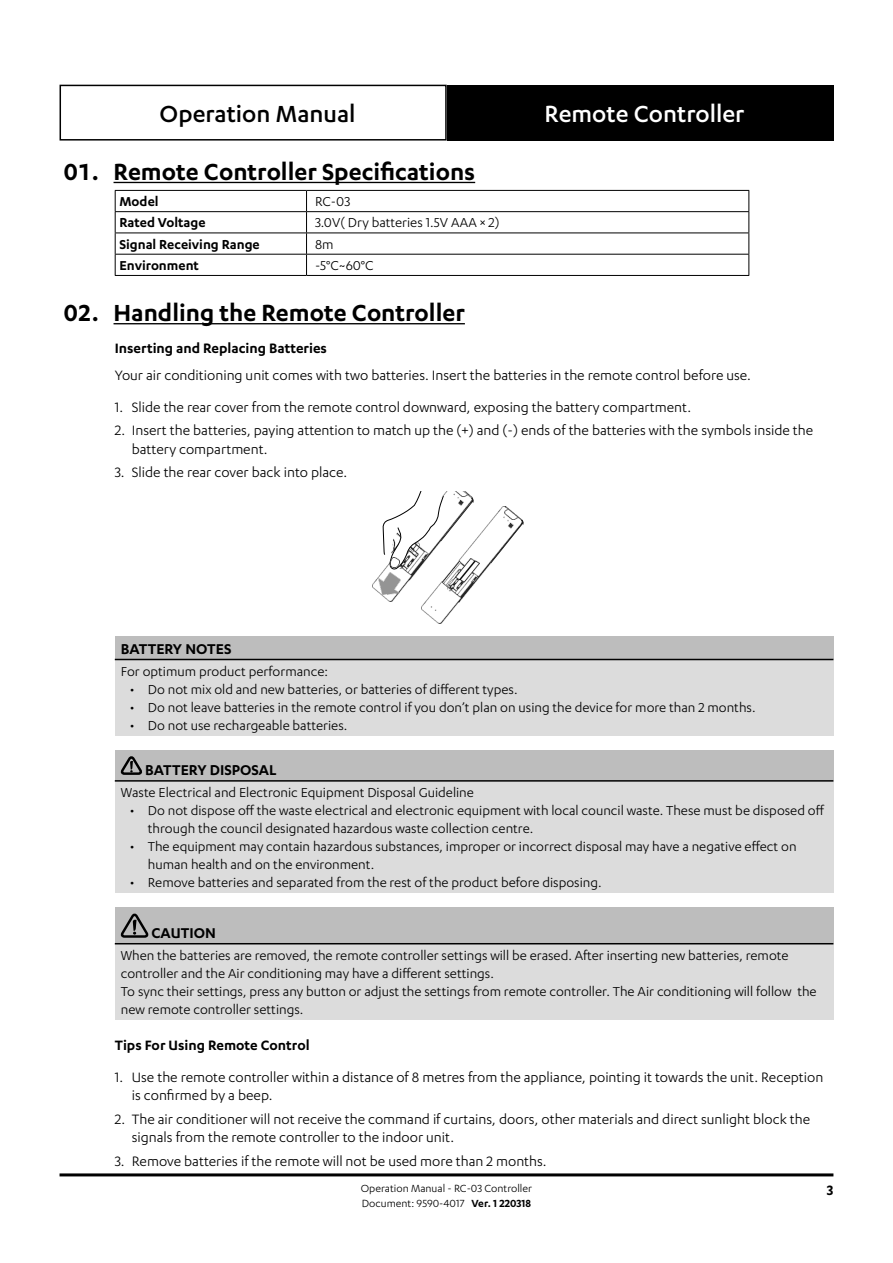
<style>
.page{position:relative;width:893px;height:1263px;background:#fff}
.page>*{position:absolute;margin:0;border:0;box-sizing:border-box;transform-origin:0 0}
.t1{font:600 27px "Karbon";color:#000}
.t2{font:500 27px "Karbon";color:#fff}
.t3{font:500 27px "Karbon";color:#000}
.NOTES_Title{font:600 16.5px "Karbon";color:#000}
.Paragraph_01__Sec{font:15.75px/18.9px "Karbon";color:#000}
.Paragraph_01__Sec__B{font:600 15.75px "Karbon";color:#000}
.NOTES_Content{font:15px/18px "Karbon";color:#000}
.TABLE_Items_SemiBold{font:600 15px "Karbon";color:#000}
.TABLE_Content_Regula{font:15px "Karbon";color:#000}
.t4{font:12px/14.4px "Karbon";color:#000}
.s1{font-weight:600}
</style>
<div class="page">
<hr style="left:60px;top:1173px;width:773px;height:3px;background:#000">
<div style="left:60px;top:85px;width:387px;height:56px;border:2px solid #000"></div>
<div style="left:447px;top:85px;width:386px;height:56px;background:#000"></div>
<hr style="left:114px;top:182px;width:361px;height:1px;background:#000">
<hr style="left:114px;top:323px;width:351px;height:1px;background:#000">
<hr style="left:115px;top:190px;width:192px;height:1px;background:#000">
<hr style="left:307px;top:190px;width:442px;height:1px;background:#000">
<hr style="left:115px;top:211px;width:192px;height:1px;background:#000">
<hr style="left:307px;top:211px;width:442px;height:1px;background:#000">
<hr style="left:115px;top:233px;width:192px;height:1px;background:#000">
<hr style="left:307px;top:233px;width:442px;height:1px;background:#000">
<hr style="left:115px;top:254px;width:192px;height:1px;background:#000">
<svg style="left:115px;top:191px;width:1px;height:84px"></svg>
<hr style="left:307px;top:254px;width:442px;height:1px;background:#000">
<svg style="left:306px;top:191px;width:1px;height:84px"></svg>
<svg style="left:748px;top:191px;width:1px;height:84px"></svg>
<hr style="left:115px;top:275px;width:192px;height:1px;background:#000">
<hr style="left:307px;top:275px;width:442px;height:1px;background:#000">
<img style="left:372px;top:570px;width:46px;height:32px">
<svg style="left:382px;top:491px;width:91px;height:79px"></svg>
<img style="left:379px;top:573px;width:22px;height:21px">
<img style="left:422px;top:506px;width:84px;height:118px">
<img style="left:506px;top:507px;width:16px;height:12px">
<svg style="left:490px;top:519px;width:33px;height:45px"></svg>
<img style="left:456px;top:558px;width:24px;height:25px">
<div style="left:115px;top:636px;width:718px;height:23px;background:#bdbdbd"></div>
<div style="left:115px;top:659px;width:718px;height:77px;background:#dcdcdc"></div>
<hr style="left:115px;top:659px;width:718px;height:1px;background:#000">
<div style="left:115px;top:750px;width:718px;height:31px;background:#bdbdbd"></div>
<div style="left:115px;top:781px;width:718px;height:112px;background:#dcdcdc"></div>
<hr style="left:115px;top:780px;width:718px;height:2px;background:#000">
<svg style="left:120px;top:756px;width:22px;height:19px"></svg>
<div style="left:115px;top:907px;width:718px;height:37px;background:#bdbdbd"></div>
<div style="left:115px;top:944px;width:718px;height:76px;background:#dcdcdc"></div>
<hr style="left:115px;top:943px;width:718px;height:1px;background:#000">
<svg style="left:120px;top:913px;width:29px;height:25px"></svg>
<h1 class="t3" style="left:160px;top:98px;width:197px">Operation Manual</h1>
<h1 class="t2" style="left:545px;top:99px;width:201px">Remote Controller</h1>
<p class="t1" style="left:64px;top:156px;width:413px">01. Remote Controller Specifications</p>
<p class="TABLE_Items_SemiBold" style="left:119px;top:193px;width:41px">Model</p>
<p class="TABLE_Content_Regula" style="left:315px;top:193px;width:37px">RC-03</p>
<p class="TABLE_Items_SemiBold" style="left:119px;top:214px;width:88px">Rated Voltage</p>
<p class="TABLE_Content_Regula" style="left:315px;top:215px;width:186px">3.0V( Dry batteries 1.5V AAA × 2)</p>
<p class="TABLE_Items_SemiBold" style="left:119px;top:236px;width:142px">Signal Receiving Range</p>
<p class="TABLE_Content_Regula" style="left:315px;top:236px;width:20px">8m</p>
<p class="TABLE_Items_SemiBold" style="left:119px;top:257px;width:81px">Environment</p>
<p class="TABLE_Content_Regula" style="left:315px;top:257px;width:60px">-5°C~60°C</p>
<p class="t1" style="left:64px;top:298px;width:403px">02. Handling the Remote Controller</p>
<p class="Paragraph_01__Sec__B" style="left:115px;top:339px;width:214px">Inserting and Replacing Batteries</p>
<p class="Paragraph_01__Sec" style="left:115px;top:365px;width:638px">Your air conditioning unit comes with two batteries. Insert the batteries in the remote control before use.</p>
<p class="Paragraph_01__Sec" style="left:115px;top:397px;width:578px">1. Slide the rear cover from the remote control downward, exposing the battery compartment.</p>
<p class="Paragraph_01__Sec" style="left:132px;top:420px;width:683px;text-indent:-17px">2. Insert the batteries, paying attention to match up the (+) and (-) ends of the batteries with the symbols inside the battery compartment.</p>
<p class="Paragraph_01__Sec" style="left:115px;top:462px;width:234px">3. Slide the rear cover back into place.</p>
<p class="NOTES_Title" style="left:121px;top:639px;width:112px">BATTERY NOTES</p>
<p class="NOTES_Content" style="left:121px;top:662px;width:209px">For optimum product performance:</p>
<p class="NOTES_Content" style="left:130px;top:680px;width:389px">• Do not mix old and new batteries, or batteries of different types.</p>
<p class="NOTES_Content" style="left:130px;top:698px;width:627px">• Do not leave batteries in the remote control if you don’t plan on using the device for more than 2 months.</p>
<p class="NOTES_Content" style="left:130px;top:716px;width:219px">• Do not use rechargeable batteries.</p>
<p class="NOTES_Title" style="left:145px;top:760px;width:133px">BATTERY DISPOSAL</p>
<p class="NOTES_Content" style="left:121px;top:783px;width:355px">Waste Electrical and Electronic Equipment Disposal Guideline</p>
<p class="NOTES_Content" style="left:148px;top:801px;width:678px;text-indent:-18px">• Do not dispose off the waste electrical and electronic equipment with local council waste. These must be disposed off through the council designated hazardous waste collection centre.</p>
<p class="NOTES_Content" style="left:148px;top:837px;width:650px;text-indent:-18px">• The equipment may contain hazardous substances, improper or incorrect disposal may have a negative effect on human health and on the environment.</p>
<p class="NOTES_Content" style="left:130px;top:873px;width:473px">• Remove batteries and separated from the rest of the product before disposing.</p>
<p class="NOTES_Title" style="left:151px;top:923px;width:66px">CAUTION</p>
<p class="NOTES_Content" style="left:121px;top:946px;width:669px">When the batteries are removed, the remote controller settings will be erased. After inserting new batteries, remote controller and the Air conditioning may have a different settings.</p>
<p class="NOTES_Content" style="left:121px;top:982px;width:697px">To sync their settings, press any button or adjust the settings from remote controller. The Air conditioning will follow the new remote controller settings.</p>
<p class="Paragraph_01__Sec__B" style="left:115px;top:1036px;width:196px">Tips For Using Remote Control</p>
<p class="Paragraph_01__Sec" style="left:132px;top:1067px;width:693px;text-indent:-17px">1. Use the remote controller within a distance of 8 metres from the appliance, pointing it towards the unit. Reception is confirmed by a beep.</p>
<p class="Paragraph_01__Sec" style="left:132px;top:1109px;width:680px;text-indent:-17px">2. The air conditioner will not receive the command if curtains, doors, other materials and direct sunlight block the signals from the remote controller to the indoor unit.</p>
<p class="Paragraph_01__Sec" style="left:115px;top:1151px;width:433px">3. Remove batteries if the remote will not be used more than 2 months.</p>
<p class="t4" style="left:361px;top:1181px;width:173px">Operation Manual - RC-03 Controller<br>Document: 9590-4017 <span class="s1">Ver. 1 220318</span></p>
<p class="Paragraph_01__Sec__B" style="left:827px;top:1181px;width:8px">3</p>
</div>
